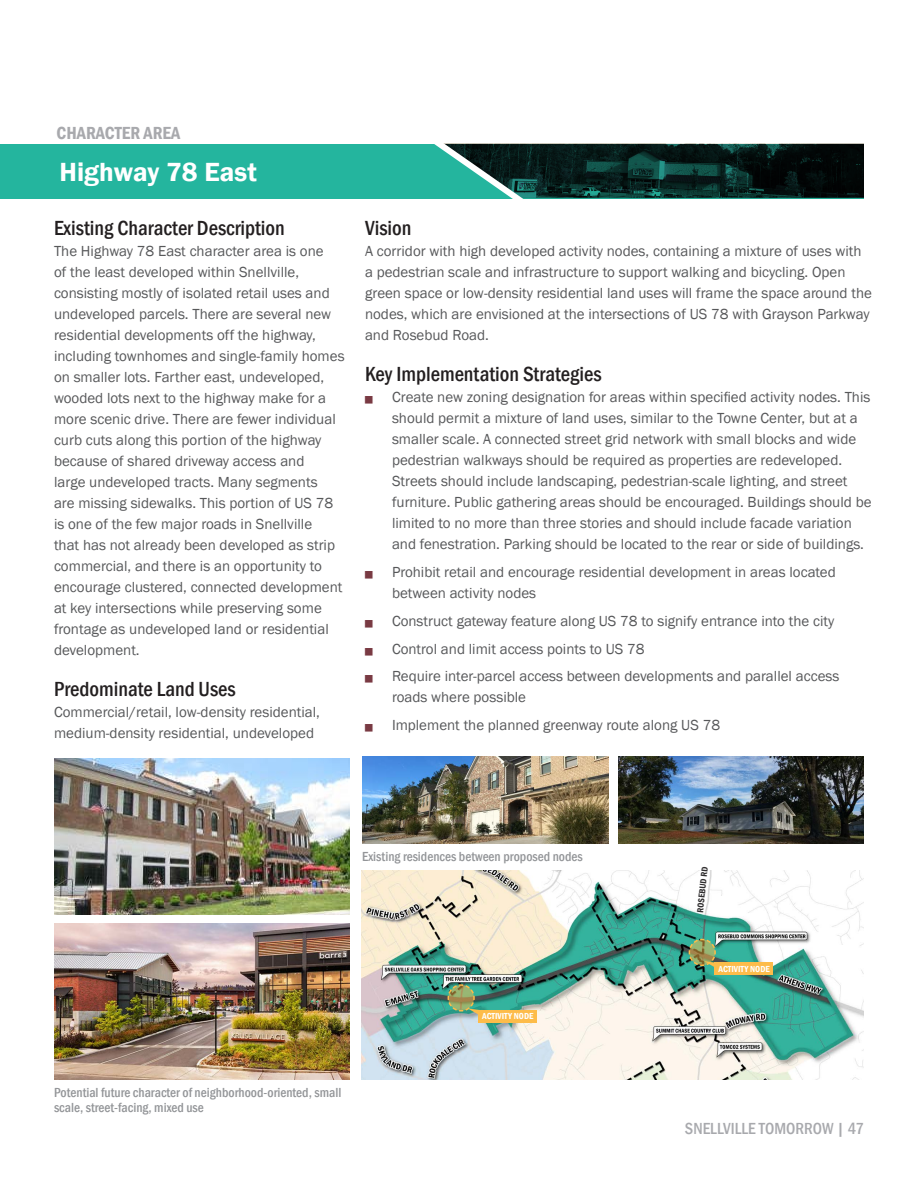
<style>
.page{position:relative;width:918px;height:1188px;background:#fff}
.page>*{position:absolute;margin:0;border:0;box-sizing:border-box;transform-origin:0 0}
.Heading_2{font:600 27px "Franklin Gothic";color:#fff}
.Heading_3{font:500 condensed 21px "Franklin Gothic";color:#231f20}
.t1{font:600 condensed 18px "Franklin Gothic";color:#a8a9ad}
.t2{font:500 condensed 16.5px "Franklin Gothic";color:#a8a9ad}
.Body{font:15px/21px "Franklin Gothic";color:#57585a}
.Photo_caption{font:500 condensed 13.5px/15px "Franklin Gothic";color:#939598}
.t3{font:600 condensed 9px "Franklin Gothic";color:#fff}
.t4{font:600 condensed 9px "Franklin Gothic";color:#312f30}
</style>
<div class="page">
<div style="left:0;top:144px;width:864px;height:55px;background:#24b59e"></div>
<svg style="left:434px;top:143px;width:430px;height:56px;background:#143934"></svg>
<img style="left:54px;top:924px;width:296px;height:156px">
<img style="left:362px;top:870px;width:502px;height:210px">
<img style="left:54px;top:758px;width:296px;height:156px">
<img style="left:363px;top:756px;width:245px;height:87px">
<img style="left:618px;top:756px;width:246px;height:87px">
<div style="left:479px;top:1010px;width:58px;height:12px;background:#fdbc4a"></div>
<svg style="left:447px;top:984px;width:33px;height:31px"></svg>
<div style="left:715px;top:963px;width:58px;height:12px;background:#fdbc4a"></div>
<svg style="left:688px;top:938px;width:29px;height:30px"></svg>
<p class="t1" style="left:57px;top:121px;width:125px">CHARACTER AREA</p>
<p class="Heading_2" style="left:60px;top:155px;width:199px">Highway 78 East</p>
<p class="Heading_3" style="left:54px;top:214px;width:232px">Existing Character Description</p>
<p class="Body" style="left:54px;top:241px;width:292px">The Highway 78 East character area is one<br>of the least developed within Snellville, consisting mostly of isolated retail uses and undeveloped parcels. There are several new residential developments off the highway, including townhomes and single-family homes on smaller lots. Farther east, undeveloped, wooded lots next to the highway make for a more scenic drive. There are fewer individual curb cuts along this portion of the highway because of shared driveway access and<br>large undeveloped tracts. Many segments<br>are missing sidewalks. This portion of US 78 is one of the few major roads in Snellville<br>that has not already been developed as strip commercial, and there is an opportunity to encourage clustered, connected development at key intersections while preserving some frontage as undeveloped land or residential development.</p>
<p class="Heading_3" style="left:54px;top:676px;width:183px">Predominate Land Uses</p>
<p class="Body" style="left:54px;top:702px;width:268px">Commercial/retail, low-density residential, medium-density residential, undeveloped</p>
<p class="Heading_3" style="left:365px;top:214px;width:48px">Vision</p>
<p class="Body" style="left:365px;top:241px;width:508px">A corridor with high developed activity nodes, containing a mixture of uses with a pedestrian scale and infrastructure to support walking and bicycling. Open green space or low-density residential land uses will frame the space around the nodes, which are envisioned at the intersections of US 78 with Grayson Parkway and Rosebud Road.</p>
<p class="Heading_3" style="left:365px;top:361px;width:238px">Key Implementation Strategies</p>
<p class="Body" style="left:392px;top:387px;width:481px">Create new zoning designation for areas within specified activity nodes. This should permit a mixture of land uses, similar to the Towne Center, but at a smaller scale. A connected street grid network with small blocks and wide pedestrian walkways should be required as properties are redeveloped.<br>Streets should include landscaping, pedestrian-scale lighting, and street furniture. Public gathering areas should be encouraged. Buildings should be limited to no more than three stories and should include facade variation and fenestration. Parking should be located to the rear or side of buildings.</p>
<p class="Body" style="left:392px;top:562px;width:445px">Prohibit retail and encourage residential development in areas located between activity nodes</p>
<p class="Body" style="left:392px;top:611px;width:444px">Construct gateway feature along US 78 to signify entrance into the city</p>
<p class="Body" style="left:392px;top:638px;width:254px">Control and limit access points to US 78</p>
<p class="Body" style="left:392px;top:666px;width:449px">Require inter-parcel access between developments and parallel access roads where possible</p>
<p class="Body" style="left:392px;top:715px;width:330px">Implement the planned greenway route along US 78</p>
<p class="Photo_caption" style="left:362px;top:849px;width:222px">Existing residences between proposed nodes</p>
<p class="Photo_caption" style="left:54px;top:1084px;width:289px">Potential future character of neighborhood-oriented, small scale, street-facing, mixed use</p>
<p class="t3" style="left:482px;top:1010px;width:53px">ACTIVITY NODE</p>
<p class="t4" style="left:694px;top:912px;width:47px;rotate:-84deg">ROSEBUD RD</p>
<p class="t3" style="left:719px;top:963px;width:53px">ACTIVITY NODE</p>
<p class="t2" style="left:685px;top:1118px;width:181px">SNELLVI LLE TOMORROW | 47</p>
</div>
